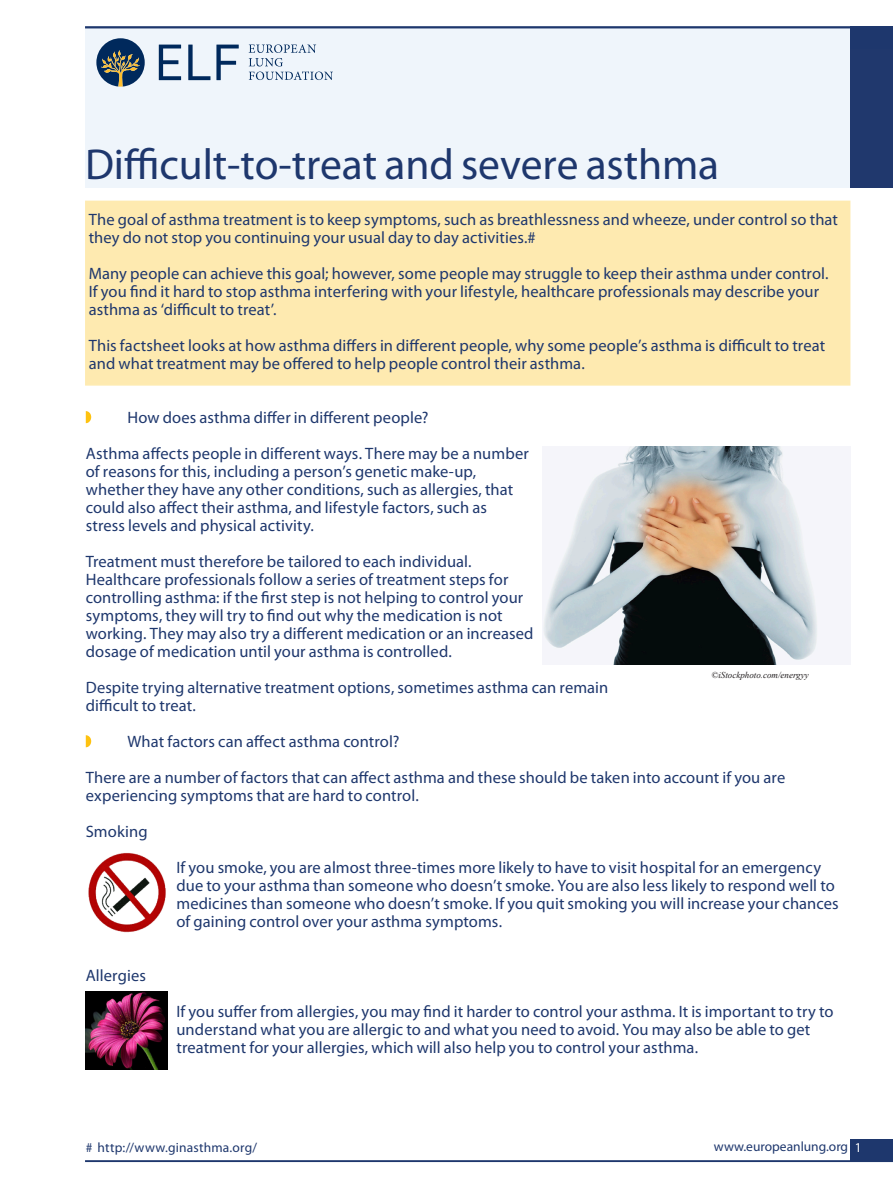
<style>
.page{position:relative;width:893px;height:1191px;background:#fff}
.page>*{position:absolute;margin:0;border:0;box-sizing:border-box;transform-origin:0 0}
.H___Article_title{font:43.5px "Myriad Pro";color:#1e376d}
.H___B-head{font:16.5px/18px "Myriad Pro";letter-spacing:.005em;color:#1e376d}
.H___B-head-2{font:13.5px "Myriad Pro";letter-spacing:.015em;color:#1e376d}
.Running_foot_left{font:13.5px "Myriad Pro";color:#1e376d}
.Folio_left{font:13.5px "Myriad Pro";color:#fff}
.t1{font:italic 9px "Times New Roman";color:#231f20}
</style>
<div class="page">
<div style="left:85px;top:26px;width:808px;height:162px;background:#eff5fb"></div>
<hr style="left:85px;top:26px;width:808px;height:2px;background:#1e376d">
<div style="left:850px;top:26px;width:43px;height:162px;background:#20386d"></div>
<div style="left:850px;top:1138px;width:43px;height:23px;background:#1e376d"></div>
<hr style="left:85px;top:1160px;width:808px;height:2px;background:#1e376d">
<svg style="left:159px;top:45px;width:22px;height:35px"></svg>
<svg style="left:188px;top:45px;width:22px;height:35px"></svg>
<svg style="left:216px;top:45px;width:23px;height:35px"></svg>
<svg style="left:249px;top:44px;width:84px;height:36px"></svg>
<svg style="left:96px;top:38px;width:49px;height:49px"></svg>
<div style="left:85px;top:201px;width:765px;height:184px;background:#feeab0"></div>
<svg style="left:86px;top:411px;width:5px;height:12px"></svg>
<svg style="left:86px;top:735px;width:5px;height:12px"></svg>
<img style="left:542px;top:446px;width:276px;height:218px">
<img style="left:88px;top:853px;width:78px;height:80px">
<img style="left:85px;top:991px;width:83px;height:78px">
<p class="H___Article_title" style="left:85px;top:137px;width:636px">Difficult-to-treat and severe asthma</p>
<p class="H___B-head" style="left:89px;top:210px;width:751px">The goal of asthma treatment is to keep symptoms, such as breathlessness and wheeze, under control so that they do not stop you continuing your usual day to day activities.#</p>
<p class="H___B-head" style="left:89px;top:264px;width:741px">Many people can achieve this goal; however, some people may struggle to keep their asthma under control.<br>If you find it hard to stop asthma interfering with your lifestyle, healthcare professionals may describe your asthma as ‘difficult to treat’.</p>
<p class="H___B-head" style="left:89px;top:336px;width:738px">This factsheet looks at how asthma differs in different people, why some people’s asthma is difficult to treat and what treatment may be offered to help people control their asthma.</p>
<p class="H___B-head" style="left:86px;top:399px;width:444px;line-height:36px;text-indent:42px">How does asthma differ in different people?<br>Asthma affects people in different ways. There may be a number</p>
<p class="H___B-head" style="left:86px;top:462px;width:429px">of reasons for this, including a person’s genetic make-up, whether they have any other conditions, such as allergies, that could also affect their asthma, and lifestyle factors, such as stress levels and physical activity.</p>
<p class="H___B-head" style="left:86px;top:552px;width:449px">Treatment must therefore be tailored to each individual.<br>Healthcare professionals follow a series of treatment steps for controlling asthma: if the first step is not helping to control your symptoms, they will try to find out why the medication is not working. They may also try a different medication or an increased dosage of medication until your asthma is controlled.</p>
<p class="H___B-head" style="left:86px;top:678px;width:524px">Despite trying alternative treatment options, sometimes asthma can remain difficult to treat.</p>
<p class="H___B-head" style="left:86px;top:723px;width:701px;line-height:36px;text-indent:42px">What factors can affect asthma control?<br>There are a number of factors that can affect asthma and these should be taken into account if you are</p>
<p class="H___B-head" style="left:86px;top:786px;width:335px">experiencing symptoms that are hard to control.</p>
<p class="H___B-head" style="left:86px;top:822px;width:63px">Smoking</p>
<p class="H___B-head" style="left:176px;top:858px;width:646px">If you smoke, you are almost three-times more likely to have to visit hospital for an emergency</p>
<p class="H___B-head" style="left:176px;top:876px;width:664px">due to your asthma than someone who doesn’t smoke. You are also less likely to respond well to medicines than someone who doesn’t smoke. If you quit smoking you will increase your chances of gaining control over your asthma symptoms.</p>
<p class="H___B-head" style="left:86px;top:966px;width:62px">Allergies</p>
<p class="H___B-head" style="left:176px;top:1002px;width:659px">If you suffer from allergies, you may find it harder to control your asthma. It is important to try to understand what you are allergic to and what you need to avoid. You may also be able to get treatment for your allergies, which will also help you to control your asthma.</p>
<p class="t1" style="left:711px;top:668px;width:99px">©iStockphoto.com/energyy</p>
<p class="H___B-head-2" style="left:86px;top:1139px;width:173px"># http://www.ginasthma.org/</p>
<p class="Running_foot_left" style="left:714px;top:1138px;width:136px">www.europeanlung.org</p>
<p class="Folio_left" style="left:855px;top:1139px;width:8px">1</p>
</div>
